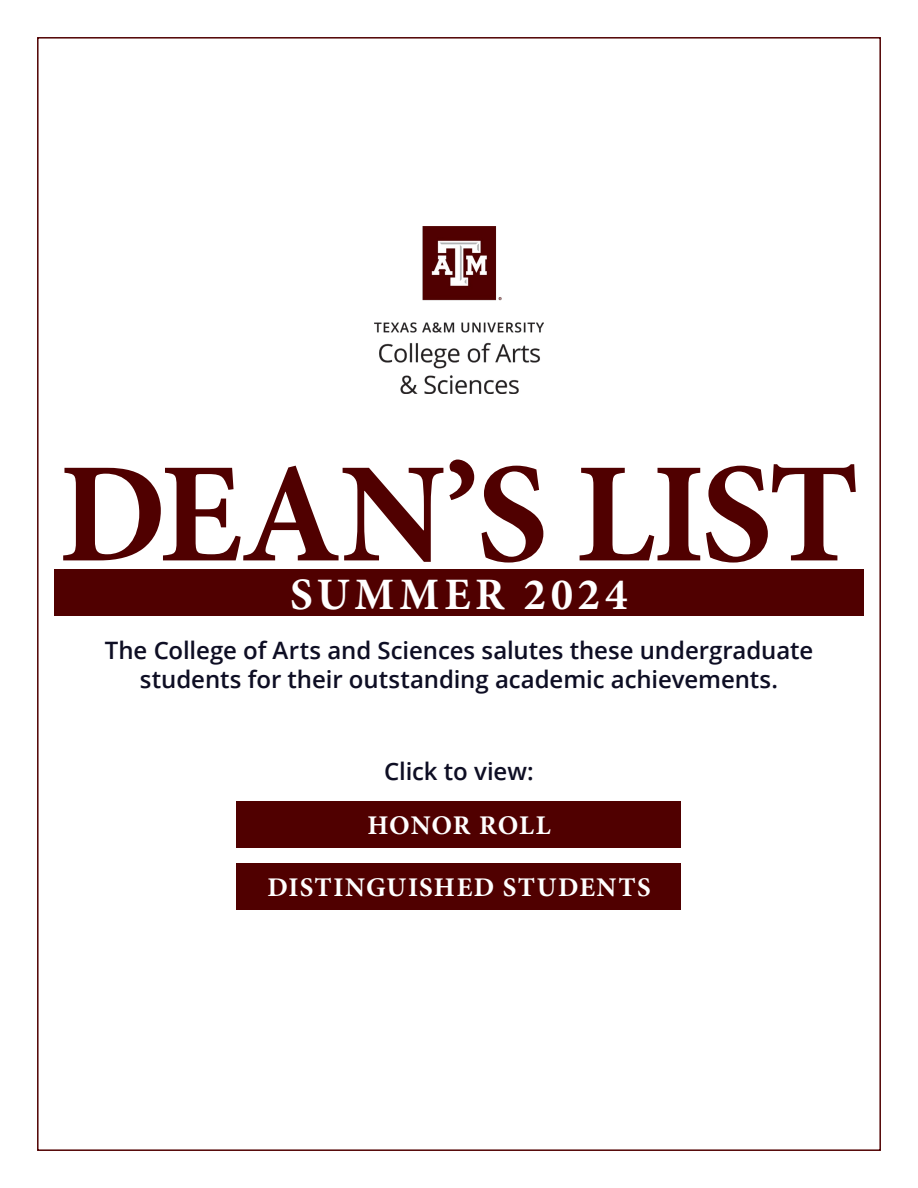
<style>
.page{position:relative;width:918px;height:1188px;background:#fff}
.page>*{position:absolute;margin:0;border:0;box-sizing:border-box;transform-origin:0 0}
.Cover_Header{font:700 142.5px "Minion Pro";letter-spacing:-.025em;color:#500000}
.Cover_Subheader{font:700 45px "Minion Pro";letter-spacing:.105em;color:#fff}
.Section_Title_2{font:700 27px "Minion Pro";letter-spacing:.05em;color:#fff}
.Section_Title{font:700 27px "Minion Pro";letter-spacing:.03em;color:#fff}
.Cover_Body{font:600 24px/28.8px "Open Sans";letter-spacing:-.005em;color:#0e0e24;text-align:center}
</style>
<div class="page">
<img style="left:374px;top:226px;width:170px;height:168px">
<div style="left:54px;top:569px;width:810px;height:47px;background:#500000"></div>
<div style="left:237px;top:801px;width:444px;height:46px;background:#500000"></div>
<div style="left:237px;top:863px;width:444px;height:47px;background:#500000"></div>
<h1 class="Cover_Header" style="left:59px;top:414px;width:802px">DEAN’S LIST</h1>
<h2 class="Cover_Subheader" style="left:290px;top:563px;width:339px">SUMMER 2024</h2>
<h3 class="Cover_Body" style="left:105px;top:636px;width:710px">The College of Arts and Sciences salutes these undergraduate students for their outstanding academic achievements.</h3>
<h3 class="Cover_Body" style="left:384px;top:757px;width:151px">Click to view:</h3>
<h4 class="Section_Title" style="left:367px;top:806px;width:185px">HONOR ROLL</h4>
<h5 class="Section_Title_2" style="left:267px;top:868px;width:385px">DISTINGUISHED STUDENTS</h5>
</div>
